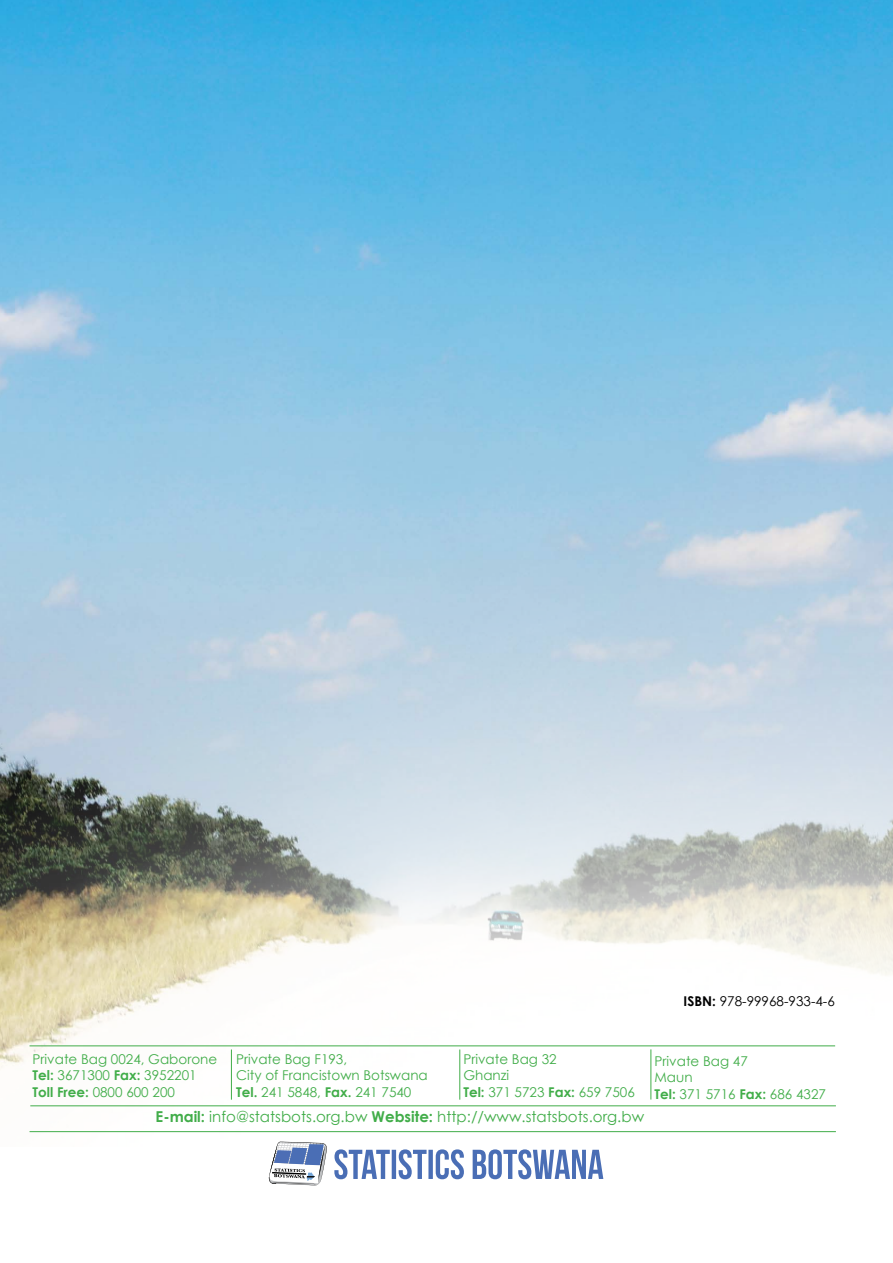
<style>
.page{position:relative;width:893px;height:1263px;background:#fff}
.page>*{position:absolute;margin:0;border:0;box-sizing:border-box;transform-origin:0 0}
.t1{font:15px "Century Gothic";color:#41ad49}
.t2{font:13.5px/16.2px "Century Gothic";color:#41ad49}
.t3{font:13.5px "Century Gothic";color:#000}
.s1{font-weight:700}
</style>
<div class="page">
<img style="left:0;top:0;width:893px;height:1142px">
<svg style="left:334px;top:1149px;width:269px;height:30px"></svg>
<svg style="left:269px;top:1142px;width:58px;height:44px"></svg>
<hr style="left:30px;top:1105px;width:806px;height:1px;background:#41ad49">
<hr style="left:30px;top:1045px;width:805px;height:1px;background:#41ad49">
<hr style="left:231px;top:1049px;width:1px;height:51px;background:#41ad49">
<hr style="left:460px;top:1049px;width:1px;height:51px;background:#41ad49">
<hr style="left:651px;top:1049px;width:1px;height:50px;background:#41ad49">
<hr style="left:30px;top:1131px;width:806px;height:1px;background:#41ad49">
<p class="t3" style="left:684px;top:992px;width:153px"><span class="s1">ISBN:</span> 978-99968-933-4-6</p>
<p class="t2" style="left:33px;top:1051px;width:186px">Private Bag 0024, Gaborone<br><span class="s1">Tel:</span> 3671300 <span class="s1">Fax:</span> 3952201<br><span class="s1">Toll Free:</span> 0800 600 200</p>
<p class="t2" style="left:236px;top:1051px;width:193px">Private Bag F193,<br>City of Francistown Botswana<br><span class="s1">Tel.</span> 241 5848, <span class="s1">Fax.</span> 241 7540</p>
<p class="t2" style="left:463px;top:1051px;width:173px">Private Bag 32<br>Ghanzi<br><span class="s1">Tel:</span> 371 5723 <span class="s1">Fax:</span> 659 7506</p>
<p class="t2" style="left:654px;top:1053px;width:173px">Private Bag 47<br>Maun<br><span class="s1">Tel:</span> 371 5716 <span class="s1">Fax:</span> 686 4327</p>
<p class="t1" style="left:156px;top:1108px;width:490px"><span class="s1">E-mail:</span> info@statsbots.org.bw <span class="s1">Website:</span> http://www.statsbots.org.bw</p>
</div>
